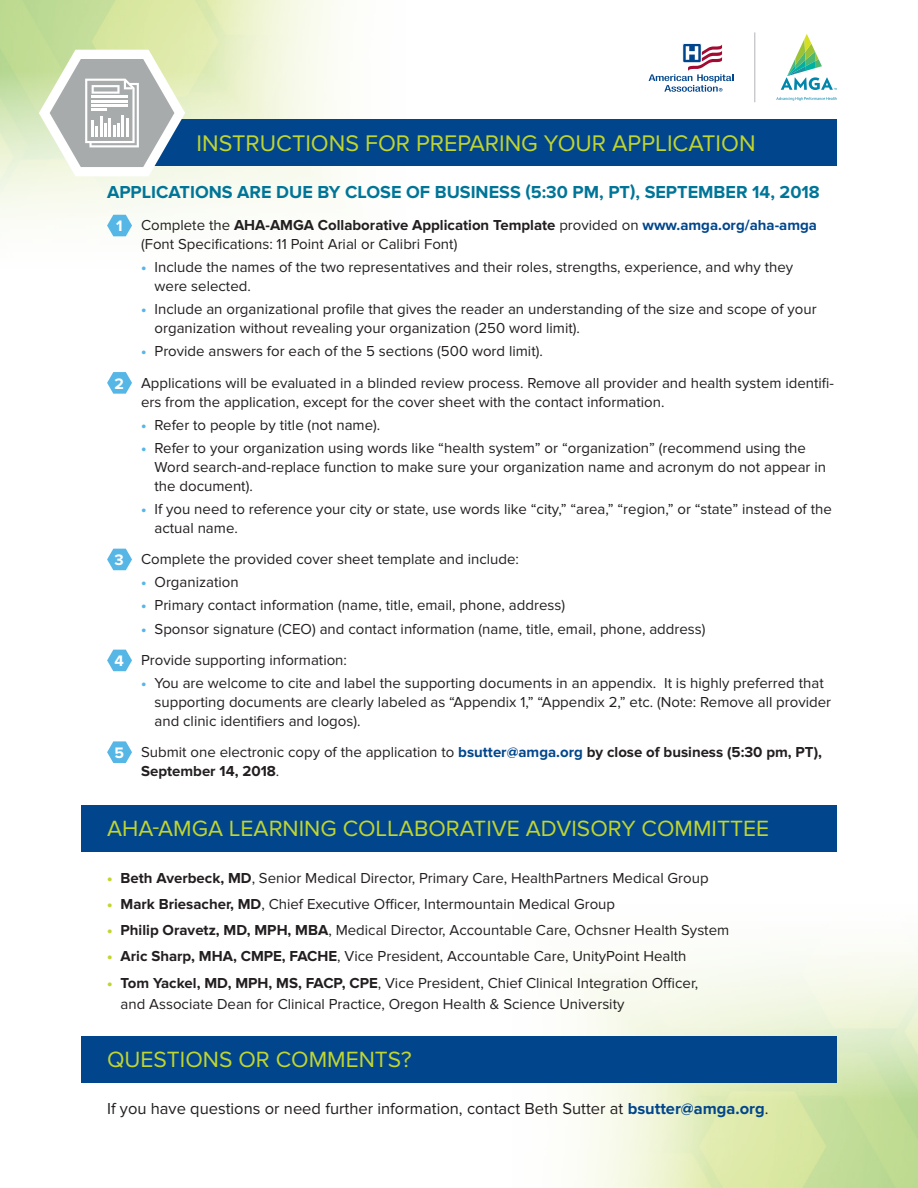
<style>
.page{position:relative;width:918px;height:1188px;background:#fff}
.page>*{position:absolute;margin:0;border:0;box-sizing:border-box;transform-origin:0 0}
.t1{font:23.4px "Proxima Nova";color:#c1d52f}
.t2{font:22.8px "Proxima Nova";color:#c1d52f}
.t3{font:700 18px "Proxima Nova";color:#007598}
.t4{font:16.5px "Proxima Nova";color:#231f20}
.t5{font:700 15.75px "Proxima Nova";color:#fff}
.t6{font:15px/18.8px "Proxima Nova";color:#231f20}
.t7{font:700 15px/18.8px "Proxima Nova";color:#231f20}
.s1{font-weight:700}
.s2{font-weight:700;color:#01468c}
.s3{font-family:"Proxima Nova Extrabld";color:#56b7e7}
.s4{font-weight:400}
.s5{color:#01468c}
.s6{font-weight:900;color:#c1d52f}
</style>
<div class="page">
<img style="left:0;top:0;width:425px;height:237px">
<img style="left:493px;top:951px;width:425px;height:237px">
<div style="left:81px;top:120px;width:756px;height:46px;background:#01468c"></div>
<div style="left:81px;top:806px;width:756px;height:46px;background:#01468c"></div>
<svg style="left:776px;top:34px;width:61px;height:67px"></svg>
<svg style="left:649px;top:43px;width:84px;height:49px"></svg>
<hr style="left:754px;top:32px;width:1px;height:70px;background:#b2b3b7">
<svg style="left:39px;top:50px;width:146px;height:126px"></svg>
<div style="left:81px;top:1036px;width:756px;height:46px;background:#01468c"></div>
<svg style="left:107px;top:215px;width:25px;height:21px"></svg>
<svg style="left:107px;top:372px;width:25px;height:22px"></svg>
<svg style="left:107px;top:549px;width:25px;height:21px"></svg>
<svg style="left:107px;top:650px;width:25px;height:21px"></svg>
<svg style="left:107px;top:741px;width:25px;height:22px"></svg>
<p class="t1" style="left:197px;top:130px;width:561px">INSTRUCTIONS FOR PREPARING YOUR APPLICATION</p>
<p class="t3" style="left:107px;top:181px;width:714px">APPLICATIONS ARE DUE BY CLOSE OF BUSINESS (5:30 PM, PT), SEPTEMBER 14, 2018</p>
<p class="t5" style="left:116px;top:217px;width:8px">1</p>
<p class="t5" style="left:115px;top:374px;width:11px">2</p>
<p class="t5" style="left:115px;top:551px;width:11px">3</p>
<p class="t5" style="left:115px;top:652px;width:11px">4</p>
<p class="t5" style="left:114px;top:744px;width:11px">5</p>
<p class="t6" style="left:141px;top:216px;width:678px">Complete the <span class="s1">AHA-AMGA Collaborative Application Template</span> provided on <span class="s2">www.amga.org/aha-amga </span>(Font Specifications: 11 Point Arial or Calibri Font)</p>
<p class="t6" style="left:155px;top:258px;width:640px;text-indent:-14px"><span class="s3">•</span> Include the names of the two representatives and their roles, strengths, experience, and why they were selected.</p>
<p class="t6" style="left:155px;top:300px;width:664px;text-indent:-14px"><span class="s3">•</span> Include an organizational profile that gives the reader an understanding of the size and scope of your organization without revealing your organization (250 word limit).</p>
<p class="t6" style="left:141px;top:342px;width:403px"><span class="s3">•</span> Provide answers for each of the 5 sections (500 word limit).</p>
<p class="t6" style="left:141px;top:374px;width:695px">Applications will be evaluated in a blinded review process. Remove all provider and health system identifi&shy;ers from the application, except for the cover sheet with the contact information.</p>
<p class="t6" style="left:141px;top:416px;width:241px"><span class="s3">•</span> Refer to people by title (not name).</p>
<p class="t6" style="left:155px;top:439px;width:673px;text-indent:-14px"><span class="s3">•</span> Refer to your organization using words like “health system” or “organization” (recommend using the<br>Word search-and-replace function to make sure your organization name and acronym do not appear in the document).</p>
<p class="t6" style="left:155px;top:500px;width:679px;text-indent:-14px"><span class="s3">•</span> If you need to reference your city or state, use words like “city,” “area,” “region,” or “state” instead of the actual name.</p>
<p class="t6" style="left:141px;top:550px;width:379px">Complete the provided cover sheet template and include:</p>
<p class="t6" style="left:141px;top:573px;width:99px"><span class="s3">•</span> Organization</p>
<p class="t6" style="left:141px;top:596px;width:426px"><span class="s3">•</span> Primary contact information (name, title, email, phone, address)</p>
<p class="t6" style="left:141px;top:620px;width:566px"><span class="s3">•</span> Sponsor signature (CEO) and contact information (name, title, email, phone, address)</p>
<p class="t6" style="left:141px;top:651px;width:207px">Provide supporting information:</p>
<p class="t6" style="left:155px;top:674px;width:678px;text-indent:-14px"><span class="s3">•</span> You are welcome to cite and label the supporting documents in an appendix. It is highly preferred that supporting documents are clearly labeled as “Appendix 1,” “Appendix 2,” etc. (Note: Remove all provider and clinic identifiers and logos).</p>
<p class="t7" style="left:141px;top:743px;width:682px"><span class="s4">Submit one electronic copy of the application to</span> <span class="s5">bsutter@amga.org</span> by close of business (5:30 pm, PT),<br>September 14, 2018<span class="s4">.</span></p>
<p class="t2" style="left:107px;top:816px;width:664px">AHA-AMGA LEARNING COLLABORATIVE ADVISORY COMMITTEE</p>
<p class="t6" style="left:107px;top:868px;width:603px"><span class="s6">•</span> <span class="s1">Beth Averbeck, MD</span>, Senior Medical Director, Primary Care, HealthPartners Medical Group</p>
<p class="t6" style="left:107px;top:895px;width:510px"><span class="s6">•</span> <span class="s1">Mark Briesacher, MD</span>, Chief Executive Officer, Intermountain Medical Group</p>
<p class="t6" style="left:107px;top:921px;width:624px"><span class="s6">•</span> <span class="s1">Philip Oravetz, MD, MPH, MBA</span>, Medical Director, Accountable Care, Ochsner Health System</p>
<p class="t6" style="left:107px;top:947px;width:581px"><span class="s6">•</span> <span class="s1">Aric Sharp, MHA, CMPE, FACHE</span>, Vice President, Accountable Care, UnityPoint Health</p>
<p class="t6" style="left:121px;top:972px;width:579px;line-height:21.8px;text-indent:-14px"><span class="s6">•</span> <span class="s1">Tom Yackel, MD, MPH, MS, FACP, CPE</span>, Vice President, Chief Clinical Integration Officer, and Associate Dean for Clinical Practice, Oregon Health &amp; Science University</p>
<p class="t2" style="left:107px;top:1046px;width:306px">QUESTIONS OR COMMENTS?</p>
<p class="t4" style="left:107px;top:1099px;width:663px">If you have questions or need further information, contact Beth Sutter at <span class="s2">bsutter@amga.org</span>.</p>
</div>
